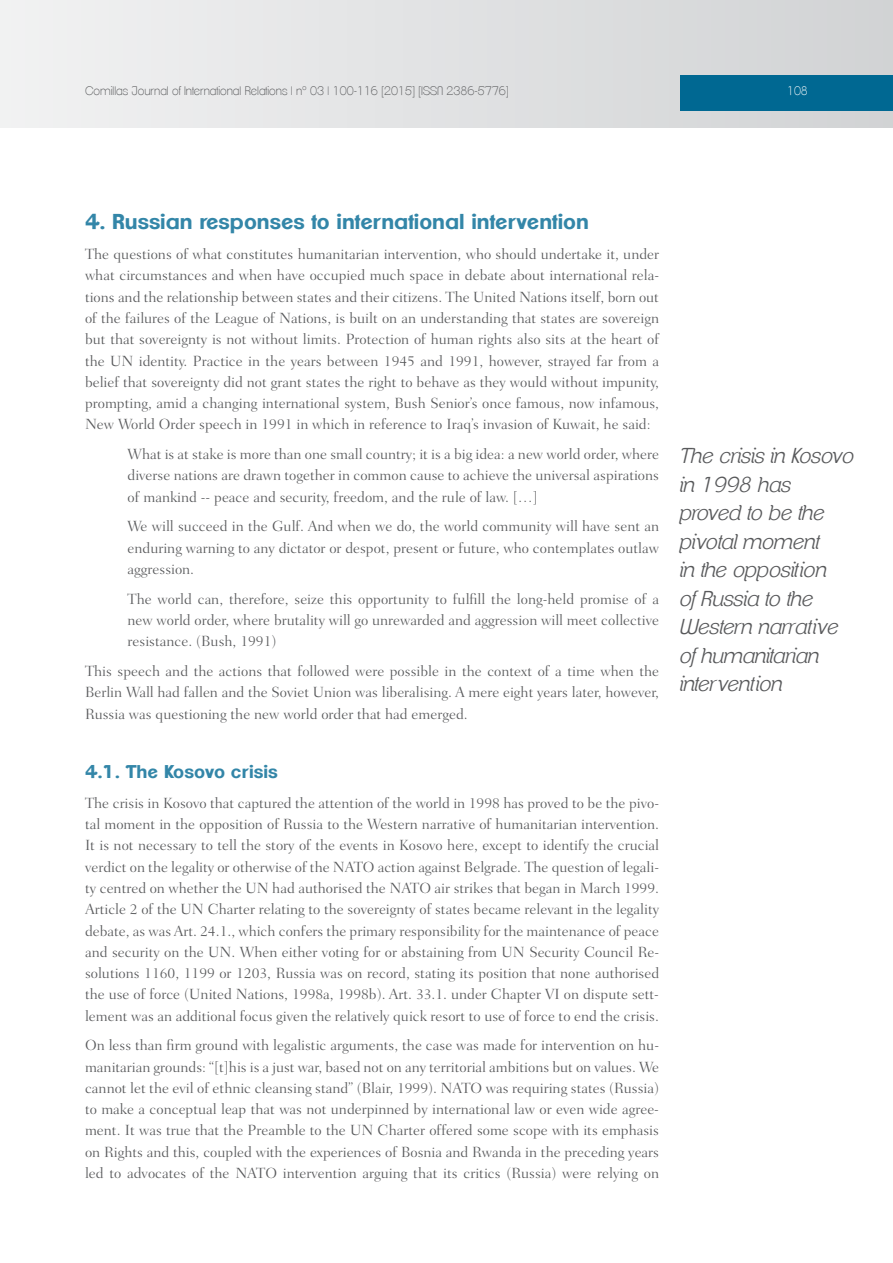
<style>
.page{position:relative;width:893px;height:1263px;background:#fff}
.page>*{position:absolute;margin:0;border:0;box-sizing:border-box;transform-origin:0 0}
.t1{font:italic 300 21px/28.5px "Clemente P Daf";color:#58595b}
.t2{font:700 21px "Clemente P Dam";color:#3386a8}
.t3{font:700 18px "Clemente P Dam";color:#3386a8}
.t4{font:300 15px/21.3px "Fairfield LH";color:#58595b;text-align:justify}
.t5{font:200 12px "Clemente P Dac";color:#58595b}
.t6{font:200 12px "Clemente P Dac";color:#fff}
</style>
<div class="page">
<div style="left:0;top:0;width:893px;height:128px;background:linear-gradient(to right,#f1f2f2,#d1d3d4)"></div>
<div style="left:680px;top:75px;width:213px;height:36px;background:#006892"></div>
<p class="t5" style="left:85px;top:83px;width:425px">Comillas Journal of International Relations | nº 03 | 100-116 [2015] [ISSN 2386-5776]</p>
<p class="t6" style="left:787px;top:83px;width:22px">108</p>
<h1 class="t2" style="left:85px;top:209px;width:505px">4. Russian responses to international intervention</h1>
<p class="t4" style="left:85px;top:244px;width:576px">The questions of what constitutes humanitarian intervention, who should undertake it, under what circumstances and when have occupied much space in debate about international rela&shy;tions and the relationship between states and their citizens. The United Nations itself, born out of the failures of the League of Nations, is built on an understanding that states are sovereign but that sovereignty is not without limits. Protection of human rights also sits at the heart of the UN identity. Practice in the years between 1945 and 1991, however, strayed far from a belief that sovereignty did not grant states the right to behave as they would without impunity, prompting, amid a changing international system, Bush Senior’s once famous, now infamous, New World Order speech in 1991 in which in reference to Iraq’s invasion of Kuwait, he said:</p>
<p class="t4" style="left:128px;top:444px;width:533px">What is at stake is more than one small country; it is a big idea: a new world order, where diverse nations are drawn together in common cause to achieve the universal aspirations of mankind -- peace and security, freedom, and the rule of law. […]</p>
<p class="t4" style="left:128px;top:516px;width:533px">We will succeed in the Gulf. And when we do, the world community will have sent an enduring warning to any dictator or despot, present or future, who contemplates outlaw aggression.</p>
<p class="t4" style="left:128px;top:588px;width:533px">The world can, therefore, seize this opportunity to fulfill the long-held promise of a new world order, where brutality will go unrewarded and aggression will meet collective resistance. (Bush, 1991)</p>
<p class="t4" style="left:85px;top:661px;width:576px">This speech and the actions that followed were possible in the context of a time when the Berlin Wall had fallen and the Soviet Union was liberalising. A mere eight years later, however, Russia was questioning the new world order that had emerged.</p>
<p class="t3" style="left:85px;top:761px;width:194px">4.1. The Kosovo crisis</p>
<p class="t4" style="left:85px;top:792px;width:576px">The crisis in Kosovo that captured the attention of the world in 1998 has proved to be the pivo&shy;tal moment in the opposition of Russia to the Western narrative of humanitarian intervention.<br>It is not necessary to tell the story of the events in Kosovo here, except to identify the crucial verdict on the legality or otherwise of the NATO action against Belgrade. The question of legali&shy;ty centred on whether the UN had authorised the NATO air strikes that began in March 1999.<br>Article 2 of the UN Charter relating to the sovereignty of states became relevant in the legality debate, as was Art. 24.1., which confers the primary responsibility for the maintenance of peace and security on the UN. When either voting for or abstaining from UN Security Council Re&shy;solutions 1160, 1199 or 1203, Russia was on record, stating its position that none authorised the use of force (United Nations, 1998a, 1998b). Art. 33.1. under Chapter VI on dispute sett&shy;lement was an additional focus given the relatively quick resort to use of force to end the crisis.</p>
<p class="t4" style="left:85px;top:1035px;width:576px">On less than firm ground with legalistic arguments, the case was made for intervention on hu&shy;manitarian grounds: “[t]his is a just war, based not on any territorial ambitions but on values. We cannot let the evil of ethnic cleansing stand” (Blair, 1999). NATO was requiring states (Russia) to make a conceptual leap that was not underpinned by international law or even wide agree&shy;ment. It was true that the Preamble to the UN Charter offered some scope with its emphasis on Rights and this, coupled with the experiences of Bosnia and Rwanda in the preceding years led to advocates of the NATO intervention arguing that its critics (Russia) were relying on</p>
<h1 class="t1" style="left:680px;top:442px;width:176px">The crisis in Kosovo in 1998 has proved to be the pivotal moment<br>in the opposition<br>of Russia to the<br>Western narrative of humanitarian intervention</h1>
</div>
